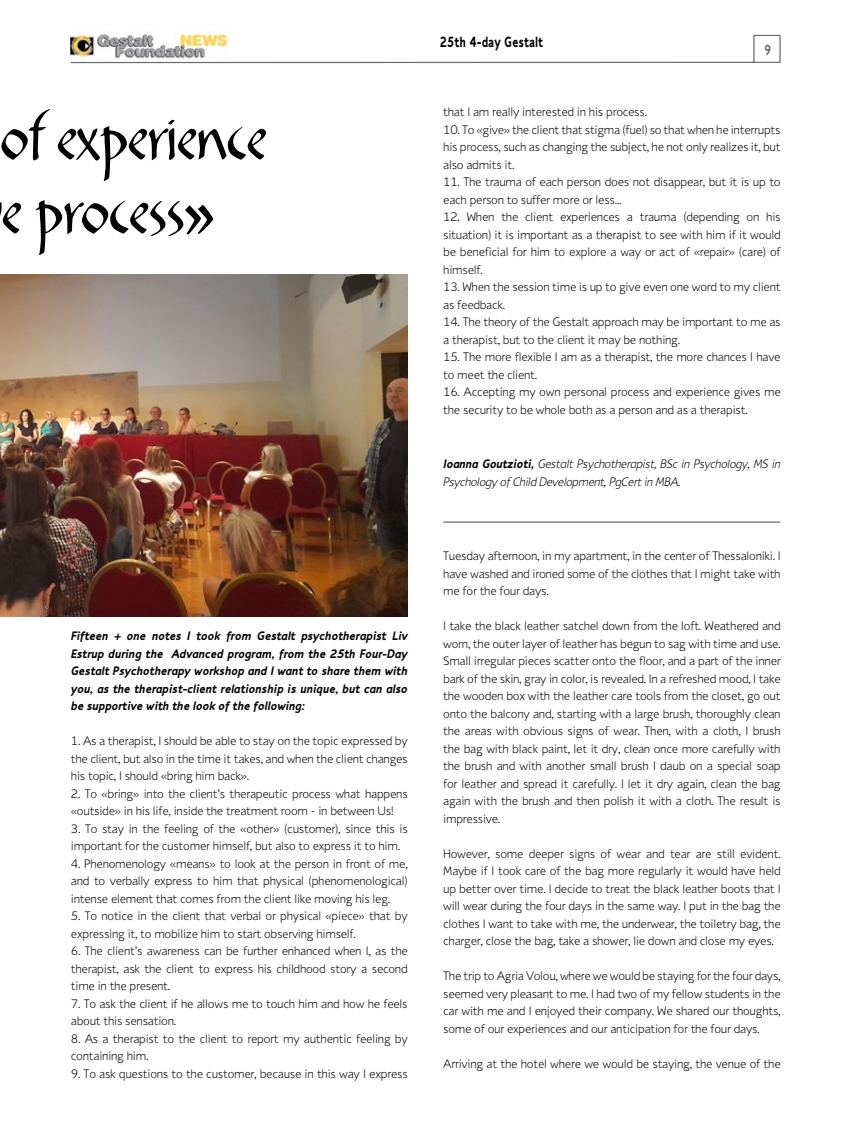
<style>
.page{position:relative;width:851px;height:1134px;background:#fff}
.page>*{position:absolute;margin:0;border:0;box-sizing:border-box;transform-origin:0 0}
.t1{font:62.5px/74px "CF Printpen";letter-spacing:-.02em;color:#000}
.t2{font:700 15px "PF Textbook";color:#000;scale:.8 1}
.t3{font:700 15px "PF Textbook";color:#6d6e71;scale:.8 1}
.t4{font:300 12.5px/17.5px "PF Textbook";letter-spacing:-.02em;color:#000}
.t5{font:italic 700 12.5px/17.5px "PF Textbook";letter-spacing:-.02em;color:#000;text-align:justify}
.t6{font:italic 300 12.5px/18.8px "PF Textbook";letter-spacing:-.03em;color:#000}
.s1{font-weight:700}
</style>
<div class="page">
<svg style="left:70px;top:34px;width:711px;height:30px"></svg>
<img style="left:70px;top:30px;width:160px;height:30px">
<img style="left:0;top:275px;width:407px;height:342px">
<hr style="left:443px;top:521px;width:337px;height:2px;background:#6d6e71">
<h1 class="t1" style="left:0;top:103px;width:269px">of experience e process»</h1>
<p class="t5" style="left:71px;top:627px;width:338px">Fifteen + one notes I took from Gestalt psychotherapist Liv Estrup during the Advanced program, from the 25th Four-Day Gestalt Psychotherapy workshop and I want to share them with you, as the therapist-client relationship is unique, but can also be supportive with the look of the following:</p>
<p class="t4" style="left:71px;top:732px;width:338px;text-align:justify">1. As a therapist, I should be able to stay on the topic expressed by the client, but also in the time it takes, and when the client changes his topic, I should «bring him back».</p>
<p class="t4" style="left:71px;top:785px;width:338px">2. To «bring» into the client’s therapeutic process what happens «outside» in his life, inside the treatment room - in between Us!</p>
<p class="t4" style="left:71px;top:820px;width:338px">3. To stay in the feeling of the «other» (customer), since this is important for the customer himself, but also to express it to him.</p>
<p class="t4" style="left:71px;top:855px;width:338px;text-align:justify">4. Phenomenology «means» to look at the person in front of me, and to verbally express to him that physical (phenomenological) intense element that comes from the client like moving his leg.</p>
<p class="t4" style="left:71px;top:907px;width:338px">5. To notice in the client that verbal or physical «piece» that by expressing it, to mobilize him to start observing himself.</p>
<p class="t4" style="left:71px;top:942px;width:338px;text-align:justify">6. The client’s awareness can be further enhanced when I, as the therapist, ask the client to express his childhood story a second time in the present.</p>
<p class="t4" style="left:71px;top:995px;width:338px">7. To ask the client if he allows me to touch him and how he feels about this sensation.</p>
<p class="t4" style="left:71px;top:1030px;width:338px">8. As a therapist to the client to report my authentic feeling by containing him.</p>
<p class="t4" style="left:71px;top:1065px;width:338px">9. To ask questions to the customer, because in this way I express</p>
<p class="t2" style="left:440px;top:33px;width:131px">25th 4-day Gestalt</p>
<p class="t3" style="left:763px;top:41px;width:11px">9</p>
<p class="t4" style="left:443px;top:104px;width:205px">that I am really interested in his process.</p>
<p class="t4" style="left:443px;top:121px;width:339px;text-align:justify">10. To «give» the client that stigma (fuel) so that when he interrupts his process, such as changing the subject, he not only realizes it, but also admits it.</p>
<p class="t4" style="left:443px;top:174px;width:339px">11. The trauma of each person does not disappear, but it is up to each person to suffer more or less...</p>
<p class="t4" style="left:443px;top:209px;width:339px;text-align:justify">12. When the client experiences a trauma (depending on his situation) it is important as a therapist to see with him if it would be beneficial for him to explore a way or act of «repair» (care) of himself.</p>
<p class="t4" style="left:443px;top:279px;width:339px">13. When the session time is up to give even one word to my client as feedback.</p>
<p class="t4" style="left:443px;top:314px;width:339px">14. The theory of the Gestalt approach may be important to me as a therapist, but to the client it may be nothing.</p>
<p class="t4" style="left:443px;top:349px;width:339px">15. The more flexible I am as a therapist, the more chances I have to meet the client.</p>
<p class="t4" style="left:443px;top:384px;width:339px">16. Accepting my own personal process and experience gives me the security to be whole both as a person and as a therapist.</p>
<p class="t6" style="left:443px;top:454px;width:339px"><span class="s1">Ioanna Goutzioti,</span> Gestalt Psychotherapist, BSc in Psychology, MS in<br>Psychology of Child Development, PgCert in MBA.</p>
<p class="t4" style="left:443px;top:547px;width:339px;text-align:justify">Tuesday afternoon, in my apartment, in the center of Thessaloniki. I have washed and ironed some of the clothes that I might take with me for the four days.</p>
<p class="t4" style="left:443px;top:617px;width:339px;text-align:justify">I take the black leather satchel down from the loft. Weathered and worn, the outer layer of leather has begun to sag with time and use.<br>Small irregular pieces scatter onto the floor, and a part of the inner bark of the skin, gray in color, is revealed. In a refreshed mood, I take the wooden box with the leather care tools from the closet, go out onto the balcony and, starting with a large brush, thoroughly clean the areas with obvious signs of wear. Then, with a cloth, I brush the bag with black paint, let it dry, clean once more carefully with the brush and with another small brush I daub on a special soap for leather and spread it carefully. I let it dry again, clean the bag again with the brush and then polish it with a cloth. The result is impressive.</p>
<p class="t4" style="left:443px;top:845px;width:339px;text-align:justify">However, some deeper signs of wear and tear are still evident.<br>Maybe if I took care of the bag more regularly it would have held up better over time. I decide to treat the black leather boots that I will wear during the four days in the same way. I put in the bag the clothes I want to take with me, the underwear, the toiletry bag, the charger, close the bag, take a shower, lie down and close my eyes.</p>
<p class="t4" style="left:443px;top:967px;width:339px;text-align:justify">The trip to Agria Volou, where we would be staying for the four days, seemed very pleasant to me. I had two of my fellow students in the car with me and I enjoyed their company. We shared our thoughts, some of our experiences and our anticipation for the four days.</p>
<p class="t4" style="left:443px;top:1055px;width:339px">Arriving at the hotel where we would be staying, the venue of the</p>
</div>
